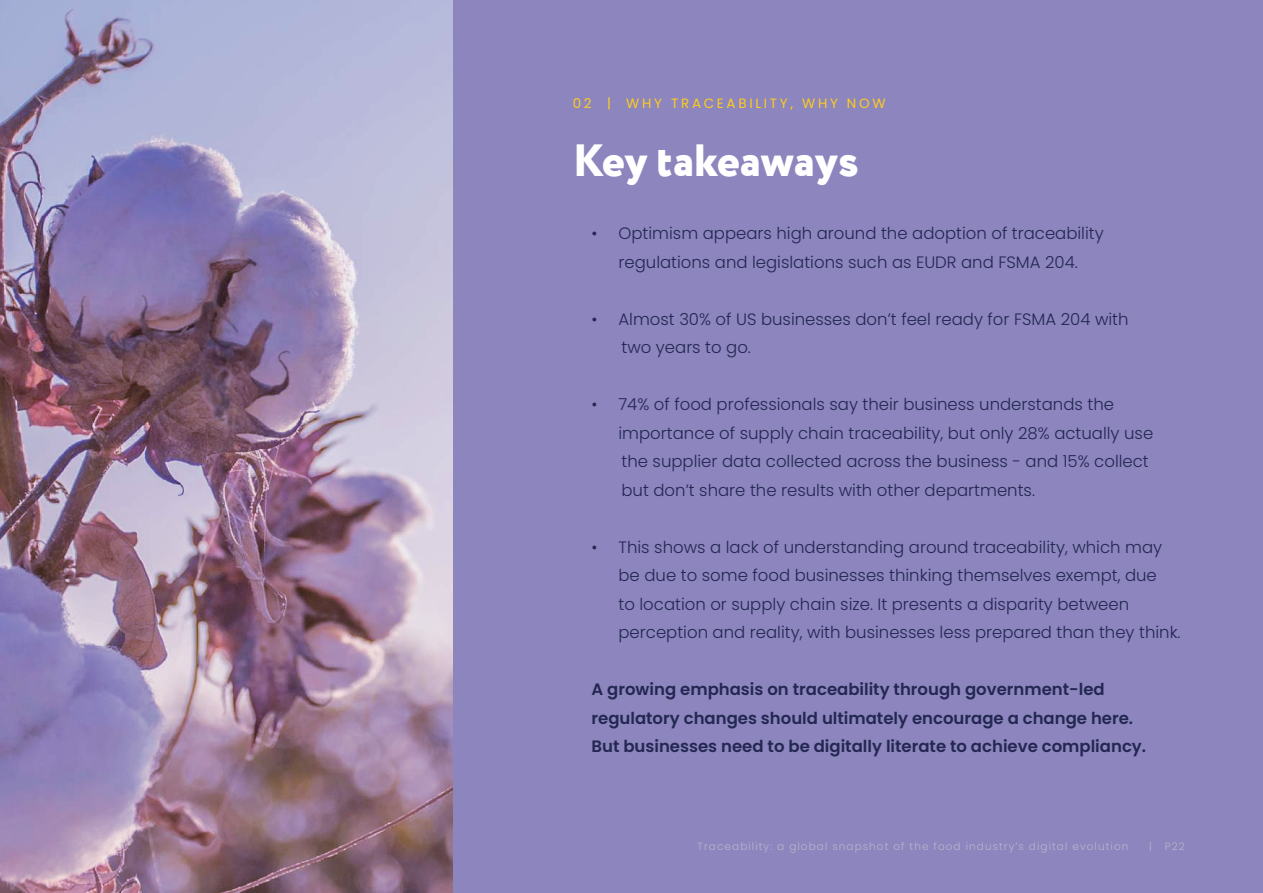
<style>
.page{position:relative;width:1263px;height:893px;background:#8c85be}
.page>*{position:absolute;margin:0;border:0;box-sizing:border-box;transform-origin:0 0}
.t1{font:800 45px "Circe";color:#fff}
.t2{font:300 16.5px/28.5px "Poppins";color:#232751}
.t3{font:600 16.5px/28.5px "Poppins";color:#232751}
.t4{font:13.5px "Poppins";letter-spacing:.2em;color:#ffcd1c}
.t5{font:300 10.5px "Poppins";letter-spacing:.1em;color:#b6b8cb}
</style>
<div class="page">
<img style="left:0;top:0;width:453px;height:893px">
<p class="t4" style="left:573px;top:95px;width:314px">02 | WHY TRACEABILITY, WHY NOW</p>
<h1 class="t1" style="left:573px;top:130px;width:287px">Key takeaways</h1>
<p class="t2" style="left:591px;top:219px;width:514px;text-align:center">• Optimism appears high around the adoption of traceability regulations and legislations such as EUDR and FSMA 204.</p>
<p class="t2" style="left:621px;top:305px;width:508px;text-indent:-30px">• Almost 30% of US businesses don’t feel ready for FSMA 204 with two years to go.</p>
<p class="t2" style="left:618px;top:390px;width:536px;text-indent:-27px">• 74% of food professionals say their business understands the importance of supply chain traceability, but only 28% actually use the supplier data collected across the business - and 15% collect but don’t share the results with other departments.</p>
<p class="t2" style="left:618px;top:533px;width:564px;text-indent:-27px">• This shows a lack of understanding around traceability, which may be due to some food businesses thinking themselves exempt, due<br>to location or supply chain size. It presents a disparity between perception and reality, with businesses less prepared than they think.</p>
<p class="t3" style="left:591px;top:675px;width:556px">A growing emphasis on traceability through government-led regulatory changes should ultimately encourage a change here.<br>But businesses need to be digitally literate to achieve compliancy.</p>
<p class="t5" style="left:698px;top:840px;width:432px">Traceability: a global snapshot of the food industry’s digital evolution</p>
<p class="t5" style="left:1149px;top:840px;width:37px">| P22</p>
</div>
